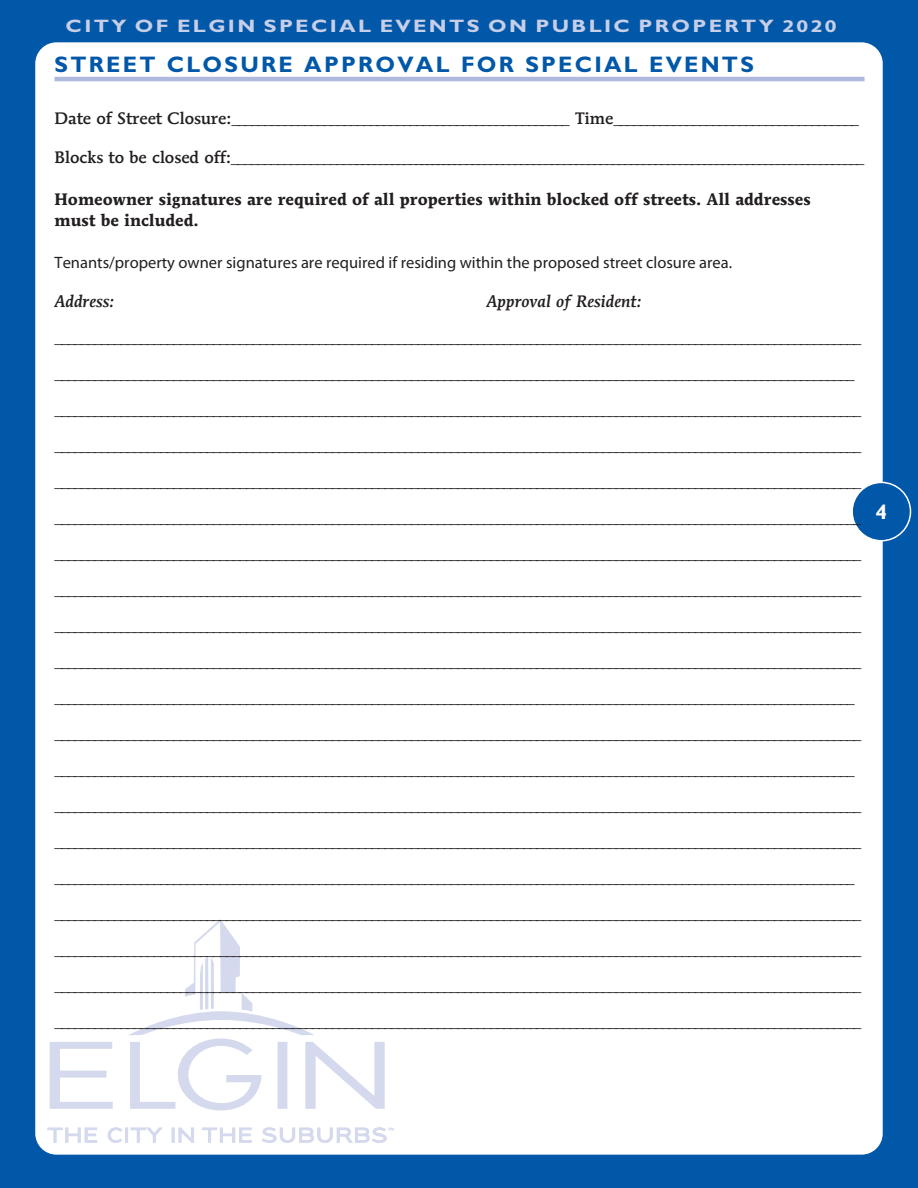
<style>
.page{position:relative;width:918px;height:1188px;background:#0157a8}
.page>*{position:absolute;margin:0;border:0;box-sizing:border-box;transform-origin:0 0}
.subs{font:700 22.5px "Gill Sans";letter-spacing:.1em;color:#0157a8}
.t1{font:700 21px "Gill Sans";color:#fff}
.t2{font:700 18px "Gill Sans";letter-spacing:.11em;color:#c7cee7;scale:1.18 1}
.Text_with_fill_ins{font:italic 500 16.5px/36px "Mendoza Roman";color:#231f20}
.Text_with_fill_ins-2{font:16.5px "Mendoza Roman";color:#231f20}
.text_paragraphs{font:700 16.5px/21px "Mendoza Roman";color:#231f20}
.text_paragraphs-2{font:16.5px "Myriad Pro";color:#231f20}
.s1{font-family:"Myriad Pro"}
.s2{font-weight:500}
</style>
<div class="page">
<div style="left:35px;top:42px;width:848px;height:1113px;background:#fff;border-radius:21px"></div>
<svg style="left:50px;top:919px;width:335px;height:191px"></svg>
<svg style="left:47px;top:1128px;width:50px;height:15px"></svg>
<svg style="left:108px;top:1127px;width:55px;height:16px"></svg>
<svg style="left:172px;top:1128px;width:22px;height:15px"></svg>
<svg style="left:202px;top:1128px;width:50px;height:15px"></svg>
<svg style="left:262px;top:1127px;width:132px;height:16px"></svg>
<div style="left:852px;top:482px;width:58px;height:59px;background:#0157a8;border-radius:50%"></div>
<div style="left:851px;top:482px;width:60px;height:60px;border:2px solid #fff;border-radius:50%"></div>
<hr style="left:55px;top:77px;width:810px;height:4px;background:#aeb9dd">
<p class="t2" style="left:66px;top:15px;width:655px">CITY OF ELGIN SPECIAL EVENTS ON PUBLIC PROPERTY <span class="s1">2020</span></p>
<p class="subs" style="left:55px;top:51px;width:701px">STREET CLOSURE APPROVAL FOR SPECIAL EVENTS</p>
<p class="Text_with_fill_ins-2" style="left:55px;top:108px;width:806px"><span class="s2">Date of Street Closure:</span>___________________________________________________ <span class="s2">Time</span>_____________________________________</p>
<p class="Text_with_fill_ins-2" style="left:55px;top:147px;width:811px"><span class="s2">Blocks to be closed off:</span>_______________________________________________________________________________________________________</p>
<p class="text_paragraphs" style="left:55px;top:188px;width:758px">Homeowner signatures are required of all properties within blocked off streets. All addresses must be included.</p>
<p class="text_paragraphs-2" style="left:55px;top:252px;width:679px">Tenants/property owner signatures are required if residing within the proposed street closure area.</p>
<p class="Text_with_fill_ins" style="left:55px;top:283px;width:61px">Address:</p>
<p class="Text_with_fill_ins" style="left:487px;top:283px;width:157px">Approval of Resident:</p>
<p class="Text_with_fill_ins" style="left:55px;top:319px;width:808px">__________________________________________________________________________________________________________________________ _________________________________________________________________________________________________________________________ __________________________________________________________________________________________________________________________ __________________________________________________________________________________________________________________________ __________________________________________________________________________________________________________________________ __________________________________________________________________________________________________________________________ __________________________________________________________________________________________________________________________ __________________________________________________________________________________________________________________________ __________________________________________________________________________________________________________________________ __________________________________________________________________________________________________________________________ _________________________________________________________________________________________________________________________ __________________________________________________________________________________________________________________________ _________________________________________________________________________________________________________________________ __________________________________________________________________________________________________________________________ __________________________________________________________________________________________________________________________ _________________________________________________________________________________________________________________________ __________________________________________________________________________________________________________________________ __________________________________________________________________________________________________________________________ __________________________________________________________________________________________________________________________ __________________________________________________________________________________________________________________________</p>
<p class="t1" style="left:876px;top:500px;width:13px">4</p>
</div>
